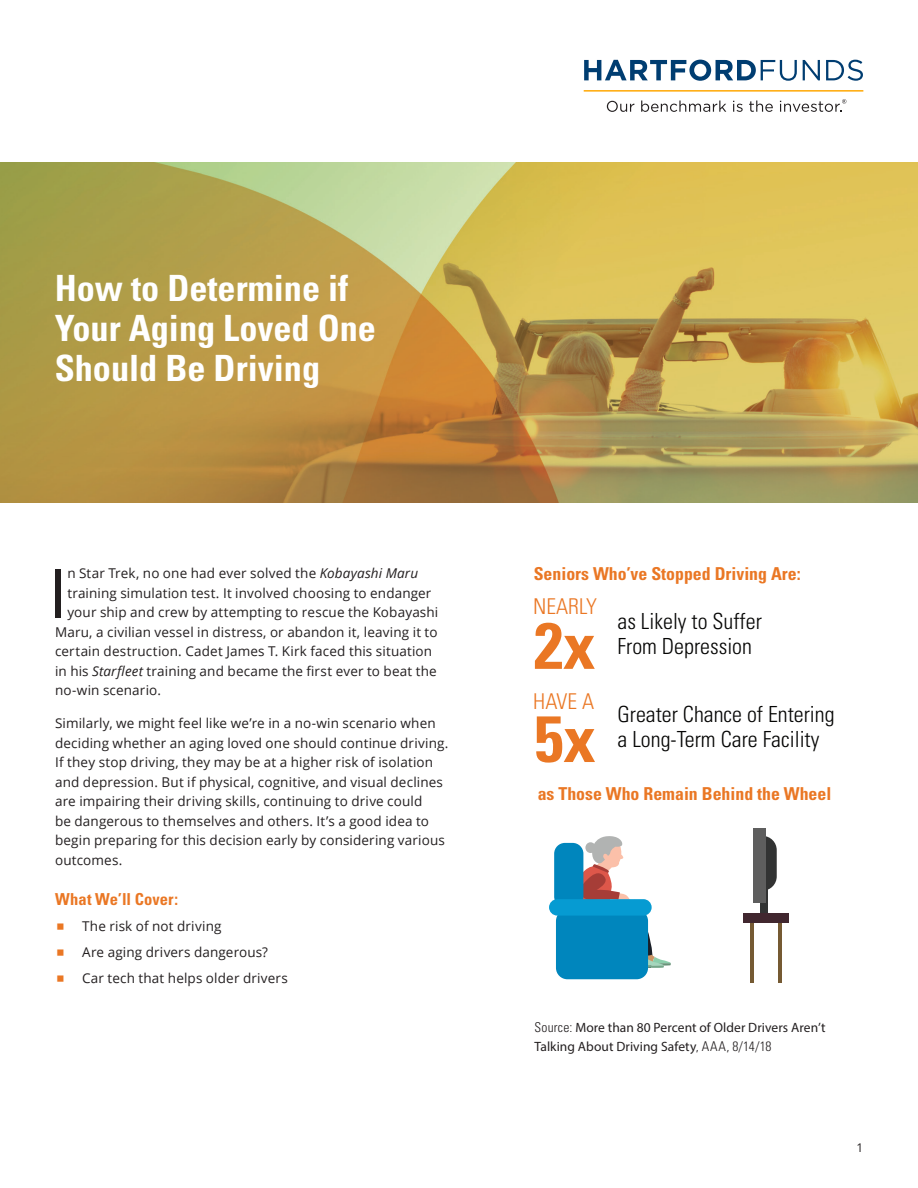
<style>
.page{position:relative;width:918px;height:1188px;background:#fff}
.page>*{position:absolute;margin:0;border:0;box-sizing:border-box;transform-origin:0 0}
.text{font:68.1px "Open Sans";color:#231f20}
.t1{font:700 condensed 65.25px "Univers";color:#ea7724}
.heading{font:700 condensed 36.15px/40.2px "Univers";color:#fff}
.t2{font:300 condensed 22.2px/25px "Univers LT Std";color:#050504}
.t3{font:300 condensed 21.75px "Univers LT Std";color:#ea7724}
.t4{font:700 condensed 17.85px "Univers";color:#ea7724}
.Subhead_Don_2{font:700 condensed 16.5px "Univers";letter-spacing:.005em;color:#ea7724}
.text-2{font:13.5px/19.5px "Open Sans";letter-spacing:.01em;color:#231f20}
.disc{font:13.5px/19.5px "Myriad Pro";letter-spacing:.005em;color:#231f20}
.t5{font:12px "Open Sans";color:#231f20}
.s1{font-style:italic}
.s2{font-family:"Univers LT Std";font-weight:300;font-stretch:condensed}
</style>
<div class="page">
<img style="left:0;top:162px;width:918px;height:340px">
<svg style="left:584px;top:60px;width:213px;height:21px"></svg>
<svg style="left:803px;top:60px;width:17px;height:20px"></svg>
<svg style="left:826px;top:60px;width:37px;height:21px"></svg>
<hr style="left:584px;top:90px;width:279px;height:2px;background:#ffa700">
<svg style="left:607px;top:101px;width:27px;height:11px"></svg>
<svg style="left:641px;top:101px;width:85px;height:11px"></svg>
<svg style="left:733px;top:101px;width:10px;height:11px"></svg>
<svg style="left:749px;top:101px;width:24px;height:11px"></svg>
<svg style="left:780px;top:99px;width:66px;height:13px"></svg>
<hr style="left:750px;top:920px;width:4px;height:63px;background:#755a33">
<hr style="left:778px;top:920px;width:4px;height:63px;background:#755a33">
<svg style="left:760px;top:891px;width:8px;height:22px"></svg>
<svg style="left:765px;top:836px;width:12px;height:55px"></svg>
<div style="left:753px;top:828px;width:12px;height:74px;background:#5e5e5e"></div>
<div style="left:743px;top:913px;width:46px;height:10px;background:#41272f"></div>
<div style="left:554px;top:843px;width:29px;height:64px;background:#0086bd;border-radius:11px"></div>
<div style="left:556px;top:910px;width:92px;height:69px;background:#0086bd;border-radius:11px"></div>
<svg style="left:569px;top:836px;width:102px;height:132px"></svg>
<div style="left:549px;top:899px;width:103px;height:17px;background:#069bd2;border-radius:8px"></div>
<p class="heading" style="left:55px;top:268px;width:323px">How to Determine if<br>Your Aging Loved One<br>Should Be Driving</p>
<p class="text" style="left:48px;top:546px;width:21px">I</p>
<p class="text-2" style="left:67px;top:563px;width:352px">n Star Trek, no one had ever solved the <span class="s1">Kobayashi Maru</span></p>
<p class="text-2" style="left:67px;top:583px;width:366px">training simulation test. It involved choosing to endanger</p>
<p class="text-2" style="left:67px;top:602px;width:372px">your ship and crew by attempting to rescue the Kobayashi</p>
<p class="text-2" style="left:55px;top:622px;width:384px">Maru, a civilian vessel in distress, or abandon it, leaving it to</p>
<p class="text-2" style="left:55px;top:641px;width:379px">certain destruction. Cadet James T. Kirk faced this situation</p>
<p class="text-2" style="left:55px;top:661px;width:383px">in his <span class="s1">Starfleet</span> training and became the first ever to beat the</p>
<p class="text-2" style="left:55px;top:680px;width:107px">no-win scenario.</p>
<p class="text-2" style="left:55px;top:713px;width:395px">Similarly, we might feel like we’re in a no-win scenario when deciding whether an aging loved one should continue driving.<br>If they stop driving, they may be at a higher risk of isolation and depression. But if physical, cognitive, and visual declines are impairing their driving skills, continuing to drive could<br>be dangerous to themselves and others. It’s a good idea to begin preparing for this decision early by considering various outcomes.</p>
<p class="Subhead_Don_2" style="left:55px;top:889px;width:124px">What We’ll Cover:</p>
<p class="text-2" style="left:82px;top:916px;width:141px">The risk of not driving</p>
<p class="text-2" style="left:82px;top:942px;width:187px">Are aging drivers dangerous?</p>
<p class="text-2" style="left:82px;top:968px;width:207px">Car tech that helps older drivers</p>
<p class="t4" style="left:534px;top:563px;width:268px">Seniors Who’ve Stopped Driving Are:</p>
<p class="t2" style="left:618px;top:608px;width:146px">as Likely to Suffer<br>From Depression</p>
<p class="t3" style="left:533px;top:594px;width:65px">NEARLY</p>
<p class="t1" style="left:534px;top:606px;width:63px">2x</p>
<p class="t3" style="left:533px;top:688px;width:62px">HAVE A</p>
<p class="t2" style="left:618px;top:701px;width:219px">Greater Chance of Entering a Long-Term Care Facility</p>
<p class="t4" style="left:538px;top:783px;width:295px">as Those Who Remain Behind the Wheel</p>
<p class="t1" style="left:534px;top:699px;width:63px">5x</p>
<p class="disc" style="left:535px;top:1017px;width:292px"><span class="s2">Source:</span> More than 80 Percent of Older Drivers Aren’t<br>Talking About Driving Safety<span class="s2">, AAA, 8/14/18</span></p>
<p class="t5" style="left:857px;top:1140px;width:8px">1</p>
</div>
